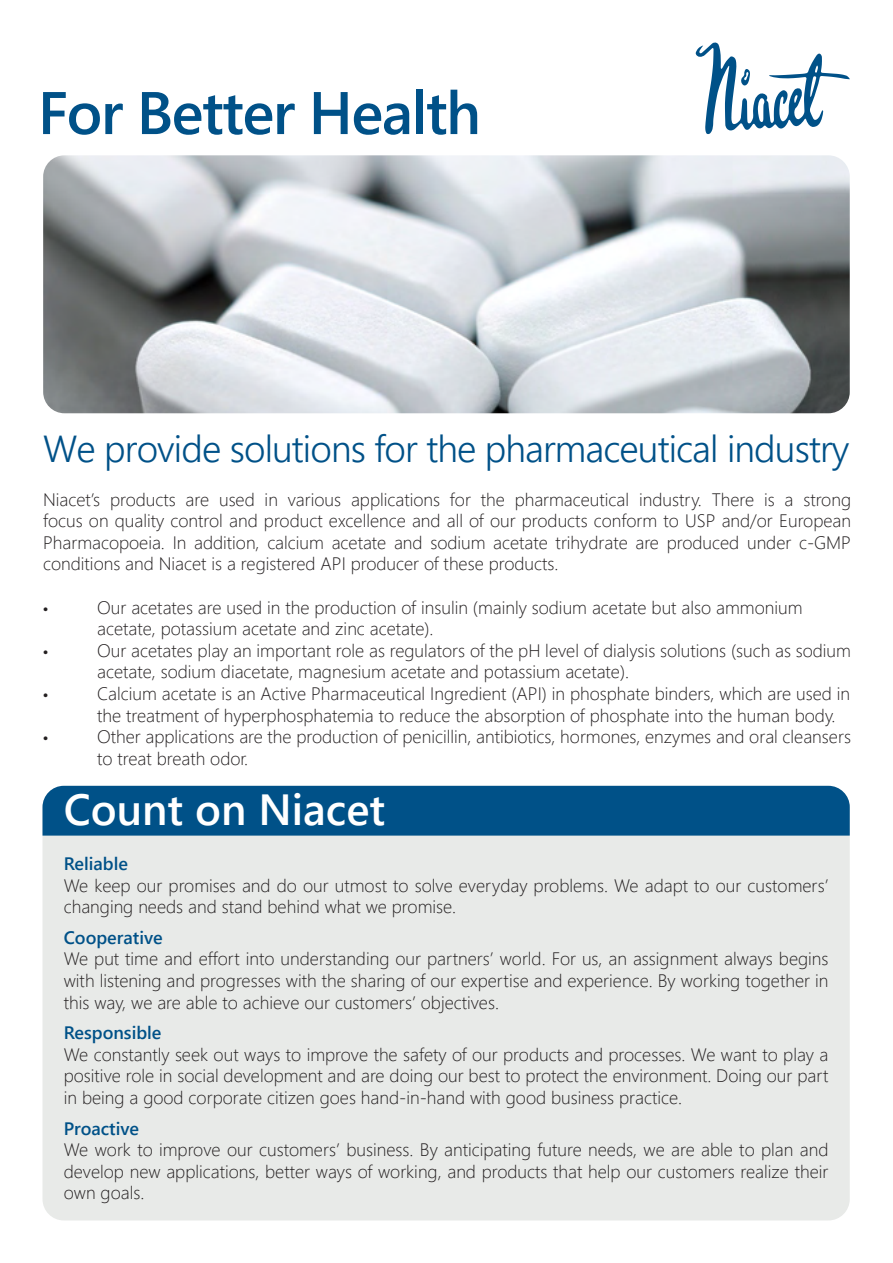
<style>
.page{position:relative;width:893px;height:1263px;background:#fff}
.page>*{position:absolute;margin:0;border:0;box-sizing:border-box;transform-origin:0 0}
.t1{font:60px "Webly Sleek UI Semibold";letter-spacing:-.025em;color:#005188}
.t2{font:43.5px "Webly Sleek UI Semibold";color:#fff}
.t3{font:37.5px "Webly Sleek UI Semilight";letter-spacing:-.025em;color:#005188}
.t4{font:18px/21.6px "Webly Sleek UI Light";color:#231f20}
.t5{font:18px "Webly Sleek UI Semibold";color:#005188}
.t6{font:18px "Myriad Pro";color:#231f20}
</style>
<div class="page">
<div style="left:43px;top:786px;width:807px;height:434px;background:#e8eae8;border-radius:21px"></div>
<div style="left:43px;top:786px;width:807px;height:49px;background:#005188"></div>
<img style="left:43px;top:155px;width:807px;height:258px">
<svg style="left:696px;top:42px;width:154px;height:92px"></svg>
<h1 class="t1" style="left:38px;top:67px;width:445px">For Better Health</h1>
<h3 class="t3" style="left:43px;top:421px;width:808px">We provide solutions for the pharmaceutical industry</h3>
<p class="t4" style="left:43px;top:488px;width:809px;text-align:justify">Niacet’s products are used in various applications for the pharmaceutical industry. There is a strong focus on quality control and product excellence and all of our products conform to USP and/or European Pharmacopoeia. In addition, calcium acetate and sodium acetate trihydrate are produced under c-GMP conditions and Niacet is a registered API producer of these products.</p>
<p class="t6" style="left:43px;top:596px;width:7px">•</p>
<p class="t4" style="left:97px;top:596px;width:707px">Our acetates are used in the production of insulin (mainly sodium acetate but also ammonium acetate, potassium acetate and zinc acetate).</p>
<p class="t6" style="left:43px;top:640px;width:7px">•</p>
<p class="t4" style="left:97px;top:639px;width:755px">Our acetates play an important role as regulators of the pH level of dialysis solutions (such as sodium acetate, sodium diacetate, magnesium acetate and potassium acetate).</p>
<p class="t6" style="left:43px;top:683px;width:7px">•</p>
<p class="t4" style="left:97px;top:682px;width:754px">Calcium acetate is an Active Pharmaceutical Ingredient (API) in phosphate binders, which are used in the treatment of hyperphosphatemia to reduce the absorption of phosphate into the human body.</p>
<p class="t6" style="left:43px;top:726px;width:7px">•</p>
<p class="t4" style="left:97px;top:725px;width:755px">Other applications are the production of penicillin, antibiotics, hormones, enzymes and oral cleansers to treat breath odor.</p>
<h2 class="t2" style="left:64px;top:776px;width:323px">Count on Niacet</h2>
<p class="t5" style="left:64px;top:850px;width:66px">Reliable</p>
<p class="t4" style="left:64px;top:873px;width:766px">We keep our promises and do our utmost to solve everyday problems. We adapt to our customers’ changing needs and stand behind what we promise.</p>
<p class="t5" style="left:64px;top:924px;width:100px">Cooperative</p>
<p class="t4" style="left:64px;top:947px;width:766px;text-align:justify">We put time and effort into understanding our partners’ world. For us, an assignment always begins with listening and progresses with the sharing of our expertise and experience. By working together in this way, we are able to achieve our customers’ objectives.</p>
<p class="t5" style="left:64px;top:1019px;width:99px">Responsible</p>
<p class="t4" style="left:64px;top:1043px;width:766px;text-align:justify">We constantly seek out ways to improve the safety of our products and processes. We want to play a positive role in social development and are doing our best to protect the environment. Doing our part in being a good corporate citizen goes hand-in-hand with good business practice.</p>
<p class="t5" style="left:64px;top:1114px;width:77px">Proactive</p>
<p class="t4" style="left:64px;top:1138px;width:766px;text-align:justify">We work to improve our customers’ business. By anticipating future needs, we are able to plan and develop new applications, better ways of working, and products that help our customers realize their own goals.</p>
</div>
